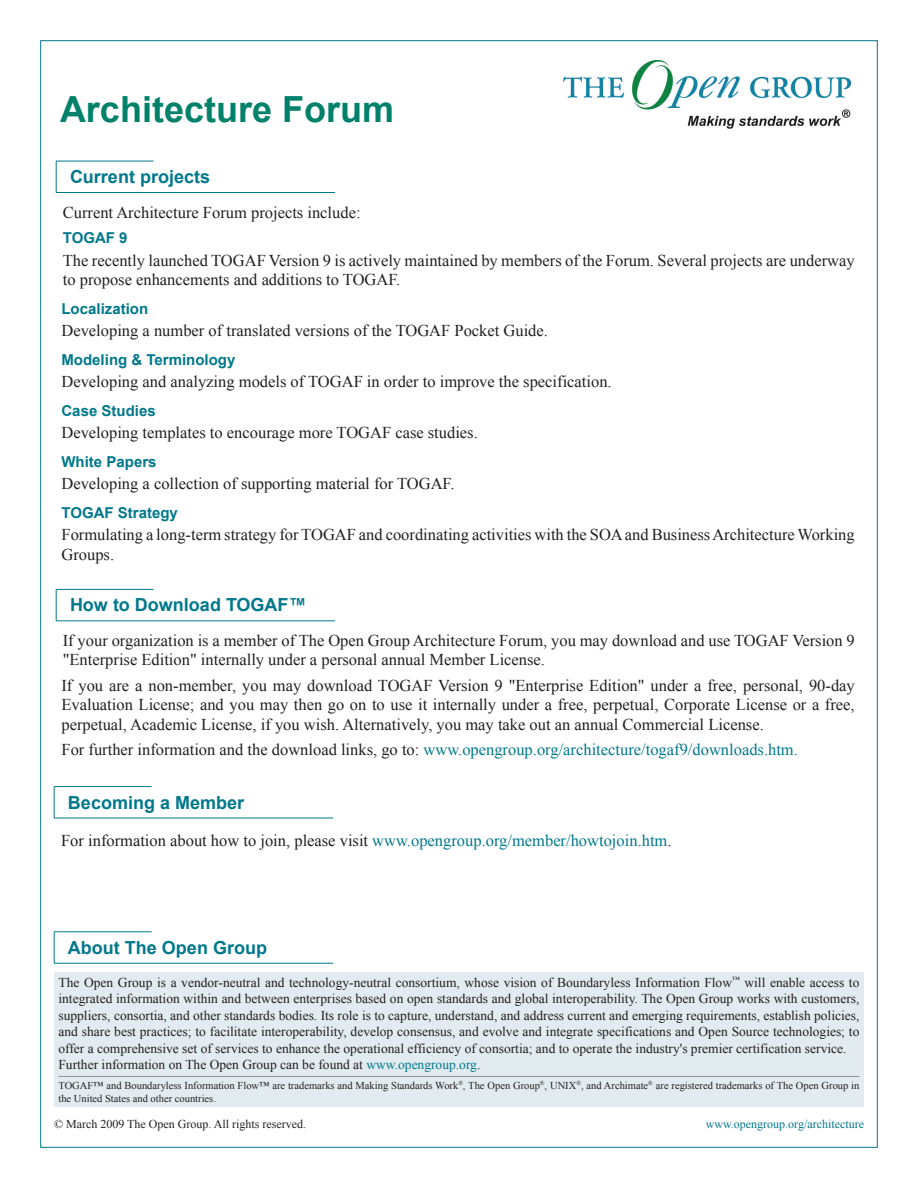
<style>
.page{position:relative;width:918px;height:1188px;background:#fff}
.page>*{position:absolute;margin:0;border:0;box-sizing:border-box;transform-origin:0 0}
.t1{font:700 36px "Arial";color:#00816a}
.t2{font:700 18px "Arial";color:#00788c}
.t3{font:16.5px/19.5px "Times New Roman";color:#231f20}
.t4{font:16.5px "Times New Roman";color:#00788c}
.t5{font:700 15px "Arial";color:#00788c}
.t6{font:13.5px/16.5px "Times New Roman";color:#231f20}
.t7{font:12px "Times New Roman";color:#231f20}
.t8{font:12px "Times New Roman";color:#00788c}
.t9{font:10.5px/13.5px "Times New Roman";color:#231f20}
.s1{color:#231f20}
.s2{color:#00788c}
</style>
<div class="page">
<img style="left:563px;top:60px;width:288px;height:69px">
<hr style="left:56px;top:192px;width:279px;height:1px;background:#00788c">
<hr style="left:56px;top:161px;width:1px;height:32px;background:#00788c">
<hr style="left:56px;top:161px;width:98px;height:1px;background:#00788c">
<hr style="left:54px;top:963px;width:279px;height:1px;background:#00788c">
<hr style="left:54px;top:932px;width:1px;height:31px;background:#00788c">
<hr style="left:54px;top:932px;width:98px;height:1px;background:#00788c">
<div style="left:54px;top:973px;width:810px;height:134px;background:#e2ebef"></div>
<hr style="left:58px;top:1076px;width:802px;height:1px;background:#939598">
<hr style="left:56px;top:621px;width:279px;height:1px;background:#00788c">
<hr style="left:56px;top:589px;width:1px;height:32px;background:#00788c">
<hr style="left:56px;top:589px;width:98px;height:1px;background:#00788c">
<hr style="left:54px;top:818px;width:279px;height:1px;background:#00788c">
<hr style="left:54px;top:787px;width:1px;height:31px;background:#00788c">
<hr style="left:54px;top:786px;width:98px;height:1px;background:#00788c">
<h1 class="t1" style="left:60px;top:86px;width:336px">Architecture Forum</h1>
<p class="t2" style="left:70px;top:165px;width:142px">Current projects</p>
<p class="t3" style="left:63px;top:202px;width:299px">Current Architecture Forum projects include:</p>
<p class="t5" style="left:63px;top:228px;width:66px">TOGAF 9</p>
<p class="t3" style="left:63px;top:250px;width:793px">The recently launched TOGAF Version 9 is actively maintained by members of the Forum. Several projects are underway to propose enhancements and additions to TOGAF.</p>
<p class="t5" style="left:62px;top:298px;width:88px">Localization</p>
<p class="t3" style="left:62px;top:321px;width:488px">Developing a number of translated versions of the TOGAF Pocket Guide.</p>
<p class="t5" style="left:62px;top:349px;width:175px">Modeling &amp; Terminology</p>
<p class="t3" style="left:62px;top:372px;width:552px">Developing and analyzing models of TOGAF in order to improve the specification.</p>
<p class="t5" style="left:62px;top:400px;width:96px">Case Studies</p>
<p class="t3" style="left:62px;top:423px;width:418px">Developing templates to encourage more TOGAF case studies.</p>
<p class="t5" style="left:62px;top:451px;width:97px">White Papers</p>
<p class="t3" style="left:62px;top:474px;width:395px">Developing a collection of supporting material for TOGAF.</p>
<p class="t5" style="left:62px;top:502px;width:118px">TOGAF Strategy</p>
<p class="t3" style="left:62px;top:525px;width:795px">Formulating a long-term strategy for TOGAF and coordinating activities with the SOA and Business Architecture Working<br>Groups.</p>
<p class="t2" style="left:70px;top:593px;width:238px">How to Download TOGAF™</p>
<p class="t3" style="left:63px;top:630px;width:794px">If your organization is a member of The Open Group Architecture Forum, you may download and use TOGAF Version 9 "Enterprise Edition" internally under a personal annual Member License.</p>
<p class="t3" style="left:62px;top:675px;width:795px;text-align:justify">If you are a non-member, you may download TOGAF Version 9 "Enterprise Edition" under a free, personal, 90-day Evaluation License; and you may then go on to use it internally under a free, perpetual, Corporate License or a free, perpetual, Academic License, if you wish. Alternatively, you may take out an annual Commercial License.</p>
<p class="t4" style="left:62px;top:739px;width:738px"><span class="s1">For further information and the download links, go to:</span> www.opengroup.org/architecture/togaf9/downloads.htm.</p>
<p class="t2" style="left:68px;top:790px;width:178px">Becoming a Member</p>
<p class="t3" style="left:61px;top:830px;width:612px">For information about how to join, please visit <span class="s2">www.opengroup.org/member/howtojoin.htm</span>.</p>
<p class="t2" style="left:68px;top:936px;width:201px">About The Open Group</p>
<p class="t6" style="left:58px;top:974px;width:803px">The Open Group is a vendor-neutral and technology-neutral consortium, whose vision of Boundaryless Information Flow<sup>™</sup> will enable access to integrated information within and between enterprises based on open standards and global interoperability. The Open Group works with customers, suppliers, consortia, and other standards bodies. Its role is to capture, understand, and address current and emerging requirements, establish policies, and share best practices; to facilitate interoperability, develop consensus, and evolve and integrate specifications and Open Source technologies; to offer a comprehensive set of services to enhance the operational efficiency of consortia; and to operate the industry's premier certification service.<br>Further information on The Open Group can be found at <span class="s2">www.opengroup.org</span>.</p>
<p class="t9" style="left:58px;top:1078px;width:802px">TOGAF™ and Boundaryless Information Flow™ are trademarks and Making Standards Work<sup>®</sup>, The Open Group<sup>®</sup>, UNIX<sup>®</sup>, and Archimate<sup>®</sup> are registered trademarks of The Open Group in the United States and other countries.</p>
<p class="t7" style="left:54px;top:1116px;width:254px">© March 2009 The Open Group. All rights reserved.</p>
<p class="t8" style="left:706px;top:1116px;width:160px">www.opengroup.org/architecture</p>
</div>
